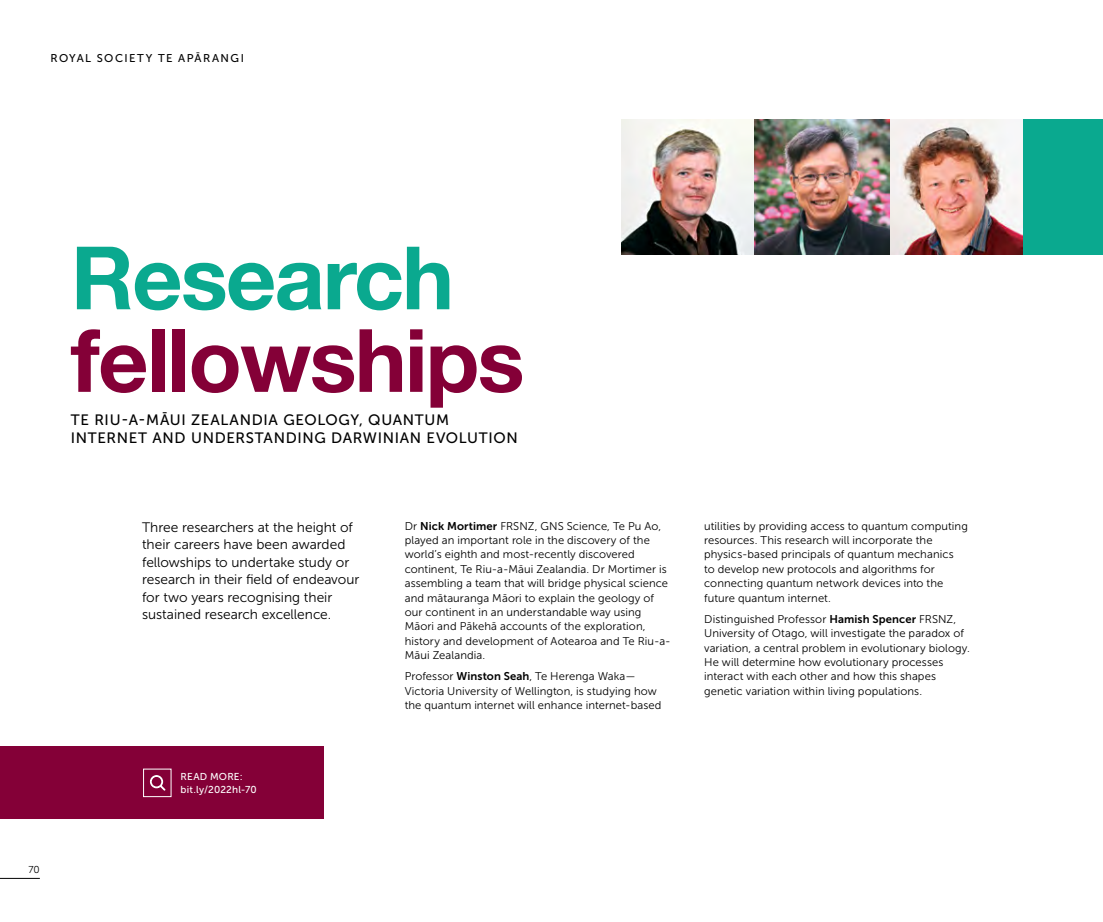
<style>
.page{position:relative;width:1103px;height:922px;background:#fff}
.page>*{position:absolute;margin:0;border:0;box-sizing:border-box;transform-origin:0 0}
.t1{font:700 87.5px "Helvetica Neue";letter-spacing:-.02em;color:#840037}
.t2{font:700 87.5px "Helvetica Neue";letter-spacing:-.02em;color:#0aa98f}
.t3{font:15px/17.5px "Museo Sans 500";letter-spacing:.045em;color:#000}
.t4{font:13.75px/17.5px "Museo Sans 300";letter-spacing:-.005em;color:#000}
.t5{font:11.25px/14.4px "Museo Sans 300";letter-spacing:.005em;color:#000}
.t6{font:11.25px "Museo Sans 500";letter-spacing:.13em;color:#000}
.t7{font:10px/13.5px "Museo Sans 500";letter-spacing:.02em;color:#fff}
.t8{font:10px "Museo Sans 300";color:#000}
.s1{font-family:"Museo Sans 700"}
</style>
<div class="page">
<div style="left:621px;top:119px;width:482px;height:135px;background:#0aa98f"></div>
<img style="left:621px;top:119px;width:133px;height:135px">
<img style="left:890px;top:119px;width:132px;height:135px">
<img style="left:754px;top:119px;width:136px;height:136px">
<div style="left:0;top:746px;width:323px;height:72px;background:#840037"></div>
<svg style="left:150px;top:775px;width:16px;height:16px"></svg>
<hr style="left:0;top:877px;width:40px;height:1px;background:#000">
<p class="t6" style="left:50px;top:52px;width:195px">ROYAL SOCIETY TE APĀRANGI</p>
<p class="t8" style="left:29px;top:863px;width:13px">70</p>
<h1 class="t2" style="left:71px;top:209px;width:385px">Research</h1>
<h1 class="t1" style="left:71px;top:292px;width:455px">fellowships</h1>
<h2 class="t3" style="left:71px;top:411px;width:448px">TE RIU-A-MĀUI ZEALANDIA GEOLOGY, QUANTUM<br>INTERNET AND UNDERSTANDING DARWINIAN EVOLUTION</h2>
<p class="t4" style="left:142px;top:518px;width:219px">Three researchers at the height of their careers have been awarded fellowships to undertake study or research in their field of endeavour for two years recognising their sustained research excellence.</p>
<p class="t5" style="left:405px;top:518px;width:268px">Dr <span class="s1">Nick Mortimer</span> FRSNZ, GNS Science, Te Pu Ao, played an important role in the discovery of the world’s eighth and most-recently discovered continent, Te Riu-a-Māui Zealandia. Dr Mortimer is assembling a team that will bridge physical science and mātauranga Māori to explain the geology of our continent in an understandable way using Māori and Pākehā accounts of the exploration, history and development of Aotearoa and Te Riu-a-Māui Zealandia.</p>
<p class="t5" style="left:405px;top:669px;width:258px">Professor <span class="s1">Winston Seah</span>, Te Herenga Waka—<br>Victoria University of Wellington, is studying how the quantum internet will enhance internet-based</p>
<p class="t7" style="left:181px;top:769px;width:78px">READ MORE: bit.ly/2022hl-70</p>
<p class="t5" style="left:704px;top:518px;width:265px">utilities by providing access to quantum computing resources. This research will incorporate the physics-based principals of quantum mechanics<br>to develop new protocols and algorithms for connecting quantum network devices into the future quantum internet.</p>
<p class="t5" style="left:704px;top:611px;width:267px">Distinguished Professor <span class="s1">Hamish Spencer</span> FRSNZ, University of Otago, will investigate the paradox of variation, a central problem in evolutionary biology.<br>He will determine how evolutionary processes interact with each other and how this shapes genetic variation within living populations.</p>
</div>
